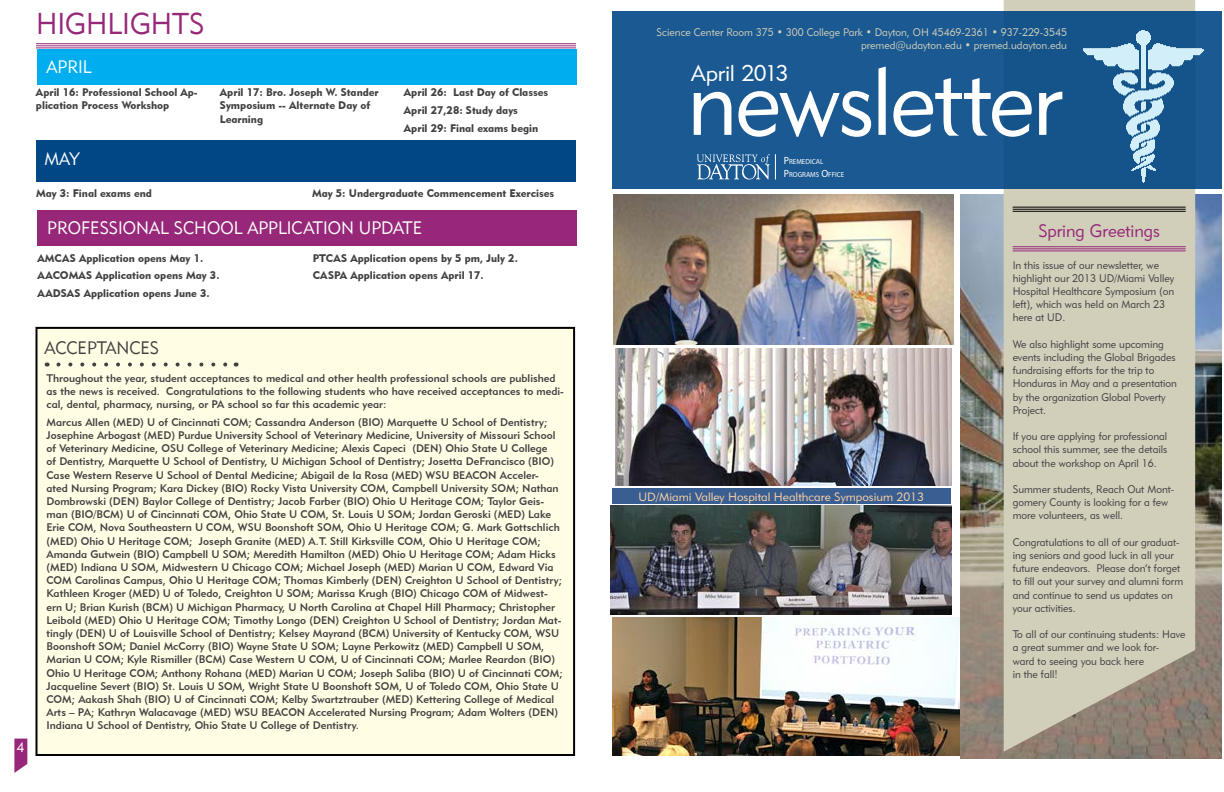
<style>
.page{position:relative;width:1224px;height:792px;background:#fff}
.page>*{position:absolute;margin:0;border:0;box-sizing:border-box;transform-origin:0 0}
.t1{font:95.2px "Geometric 415 BT Lite A";letter-spacing:-.025em;color:#fff;scale:.95 1}
.t2{font:30px "Geometric 415 BT Lite A";color:#972879;scale:.95 1}
.t3{font:22.6px "Geometric 415 BT Lite A";letter-spacing:-.02em;color:#fff}
.t4{font:18px "Geometric 415 BT Lite A";color:#fff;scale:.95 1}
.t5{font:18px "Geometric 415 BT Lite A";color:#972879;scale:.95 1}
.t6{font:18px "Geometric 415 BT Lite A";color:#414042;scale:.95 1}
.t7{font:14px "Geometric 415 BT Lite A";color:#fff}
.t8{font:12px "Geometric 415 BT Lite A";color:#fed2a3}
.t9{font:11px/13.2px "Geometric 415 BT Medium A";color:#414042}
.t10{font:11px/13.2px "Geometric 415 BT Lite A";color:#414042;scale:.95 1}
.t11{font:11px/17.7px "Geometric 415 BT Black A";color:#414042}
.t12{font:11px/13.2px "Geometric 415 BT Lite A";color:#d1ceba;text-align:right;scale:.95 1}
.t13{font:7.3px/12.6px "Myriad Pro";color:#fff;scale:.95 1}
.s1{font-size:10.5px}
</style>
<div class="page">
<img style="left:960px;top:194px;width:261px;height:565px">
<svg style="left:1004px;top:0;width:191px;height:752px;background:#c9c5b2"></svg>
<hr style="left:1013px;top:207px;width:173px;height:1px;background:#000">
<hr style="left:1013px;top:209px;width:173px;height:1px;background:#000">
<hr style="left:1013px;top:211px;width:173px;height:1px;background:#000">
<hr style="left:1013px;top:246px;width:173px;height:1px;background:#972879">
<hr style="left:1013px;top:248px;width:173px;height:1px;background:#972879">
<hr style="left:1013px;top:250px;width:173px;height:1px;background:#972879">
<div style="left:612px;top:12px;width:609px;height:177px;background:#1a5991"></div>
<img style="left:1083px;top:30px;width:121px;height:153px">
<hr style="left:36px;top:43px;width:540px;height:1px;background:#972879">
<hr style="left:36px;top:45px;width:540px;height:1px;background:#972879">
<hr style="left:36px;top:47px;width:540px;height:1px;background:#972879">
<div style="left:37px;top:210px;width:540px;height:36px;background:#972879"></div>
<div style="left:37px;top:49px;width:540px;height:36px;background:#00aeef"></div>
<div style="left:36px;top:140px;width:540px;height:41px;background:#004785"></div>
<div style="left:36px;top:328px;width:538px;height:427px;background:#fffde3"></div>
<div style="left:36px;top:327px;width:539px;height:429px;border:2px solid #000"></div>
<svg style="left:14px;top:739px;width:13px;height:34px"></svg>
<svg style="left:697px;top:154px;width:79px;height:26px"></svg>
<svg style="left:58px;top:363px;width:170px;height:4px"></svg>
<img style="left:613px;top:195px;width:340px;height:149px">
<img style="left:611px;top:505px;width:341px;height:110px">
<img style="left:616px;top:348px;width:336px;height:137px">
<img style="left:612px;top:618px;width:347px;height:138px">
<div style="left:612px;top:488px;width:338px;height:16px;background:#395e92"></div>
<h2 class="t2" style="left:36px;top:5px;width:179px">HIGHLIGHTS</h2>
<h3 class="t4" style="left:46px;top:56px;width:49px">APRIL</h3>
<p class="t11" style="left:36px;top:86px;width:163px;line-height:13.2px">April 16: Professional School Ap&shy;plication Process Workshop</p>
<p class="t11" style="left:220px;top:86px;width:160px;line-height:13.2px">April 17: Bro. Joseph W. Stander<br>Symposium -- Alternate Day of<br>Learning</p>
<p class="t11" style="left:404px;top:83px;width:146px">April 26: Last Day of Classes<br>April 27,28: Study days<br>April 29: Final exams begin</p>
<h3 class="t4" style="left:45px;top:147px;width:39px">MAY</h3>
<p class="t11" style="left:36px;top:184px;width:118px">May 3: Final exams end</p>
<p class="t11" style="left:312px;top:184px;width:244px">May 5: Undergraduate Commencement Exercises</p>
<h3 class="t4" style="left:47px;top:217px;width:396px">PROFESSIONAL SCHOOL APPLICATION UPDATE</h3>
<p class="t11" style="left:37px;top:249px;width:184px">AMCAS Application opens May 1.<br>AACOMAS Application opens May 3.<br>AADSAS Application opens June 3.</p>
<p class="t11" style="left:313px;top:249px;width:207px">PTCAS Application opens by 5 pm, July 2.<br>CASPA Application opens April 17.</p>
<p class="t7" style="left:16px;top:739px;width:9px">4</p>
<h3 class="t6" style="left:45px;top:336px;width:122px">ACCEPTANCES</h3>
<p class="t9" style="left:46px;top:371px;width:519px">Throughout the year, student acceptances to medical and other health professional schools are published as the news is received. Congratulations to the following students who have received acceptances to medi&shy;cal, dental, pharmacy, nursing, or PA school so far this academic year:</p>
<p class="t9" style="left:46px;top:415px;width:518px">Marcus Allen (MED) U of Cincinnati COM; Cassandra Anderson (BIO) Marquette U School of Dentistry; Josephine Arbogast (MED) Purdue University School of Veterinary Medicine, University of Missouri School of Veterinary Medicine, OSU College of Veterinary Medicine; Alexis Capeci (DEN) Ohio State U College<br>of Dentistry, Marquette U School of Dentistry, U Michigan School of Dentistry; Josetta DeFrancisco (BIO)<br>Case Western Reserve U School of Dental Medicine; Abigail de la Rosa (MED) WSU BEACON Acceler&shy;ated Nursing Program; Kara Dickey (BIO) Rocky Vista University COM, Campbell University SOM; Nathan Dombrowski (DEN) Baylor College of Dentistry; Jacob Farber (BIO) Ohio U Heritage COM; Taylor Geis&shy;man (BIO/BCM) U of Cincinnati COM, Ohio State U COM, St. Louis U SOM; Jordan Geroski (MED) Lake Erie COM, Nova Southeastern U COM, WSU Boonshoft SOM, Ohio U Heritage COM; G. Mark Gottschlich (MED) Ohio U Heritage COM; Joseph Granite (MED) A.T. Still Kirksville COM, Ohio U Heritage COM; Amanda Gutwein (BIO) Campbell U SOM; Meredith Hamilton (MED) Ohio U Heritage COM; Adam Hicks (MED) Indiana U SOM, Midwestern U Chicago COM; Michael Joseph (MED) Marian U COM, Edward Via COM Carolinas Campus, Ohio U Heritage COM; Thomas Kimberly (DEN) Creighton U School of Dentistry; Kathleen Kroger (MED) U of Toledo, Creighton U SOM; Marissa Krugh (BIO) Chicago COM of Midwest&shy;ern U; Brian Kurish (BCM) U Michigan Pharmacy, U North Carolina at Chapel Hill Pharmacy; Christopher Leibold (MED) Ohio U Heritage COM; Timothy Longo (DEN) Creighton U School of Dentistry; Jordan Mat&shy;tingly (DEN) U of Louisville School of Dentistry; Kelsey Mayrand (BCM) University of Kentucky COM, WSU Boonshoft SOM; Daniel McCorry (BIO) Wayne State U SOM; Layne Perkowitz (MED) Campbell U SOM, Marian U COM; Kyle Rismiller (BCM) Case Western U COM, U of Cincinnati COM; Marlee Reardon (BIO)<br>Ohio U Heritage COM; Anthony Rohana (MED) Marian U COM; Joseph Saliba (BIO) U of Cincinnati COM; Jacqueline Severt (BIO) St. Louis U SOM, Wright State U Boonshoft SOM, U of Toledo COM, Ohio State U COM; Aakash Shah (BIO) U of Cincinnati COM; Kelby Swartztrauber (MED) Kettering College of Medical Arts – PA; Kathryn Walacavage (MED) WSU BEACON Accelerated Nursing Program; Adam Wolters (DEN)<br>Indiana U School of Dentistry, Ohio State U College of Dentistry.</p>
<p class="t12" style="left:657px;top:25px;width:434px">Science Center Room 375 • 300 College Park • Dayton, OH 45469-2361 • 937-229-3545 premed@udayton.edu • premed.udayton.edu</p>
<h3 class="t3" style="left:691px;top:60px;width:99px">April 2013</h3>
<h1 class="t1" style="left:687px;top:43px;width:395px">newsletter</h1>
<p class="t13" style="left:784px;top:155px;width:65px"><span class="s1">P</span>REMEDICAL<br><span class="s1">P</span>ROGRAMS <span class="s1">O</span>FFICE</p>
<p class="t8" style="left:638px;top:489px;width:287px">UD/Miami Valley Hospital Healthcare Symposium 2013</p>
<h3 class="t5" style="left:1038px;top:220px;width:130px">Spring Greetings</h3>
<p class="t10" style="left:1013px;top:258px;width:172px">In this issue of our newsletter, we highlight our 2013 UD/Miami Valley<br>Hospital Healthcare Symposium (on left), which was held on March 23 here at UD.</p>
<p class="t10" style="left:1013px;top:337px;width:175px">We also highlight some upcoming events including the Global Brigades fundraising efforts for the trip to<br>Honduras in May and a presentation by the organization Global Poverty<br>Project.</p>
<p class="t10" style="left:1013px;top:430px;width:164px;text-align:justify">If you are applying for professional school this summer, see the details about the workshop on April 16.</p>
<p class="t10" style="left:1013px;top:482px;width:172px">Summer students, Reach Out Mont&shy;gomery County is looking for a few more volunteers, as well.</p>
<p class="t10" style="left:1013px;top:535px;width:181px">Congratulations to all of our graduat&shy;ing seniors and good luck in all your future endeavors. Please don’t forget to fill out your survey and alumni form and continue to send us updates on your activities.</p>
<p class="t10" style="left:1013px;top:628px;width:183px">To all of our continuing students: Have a great summer and we look for-<br>ward to seeing you back here<br>in the fall!</p>
</div>
